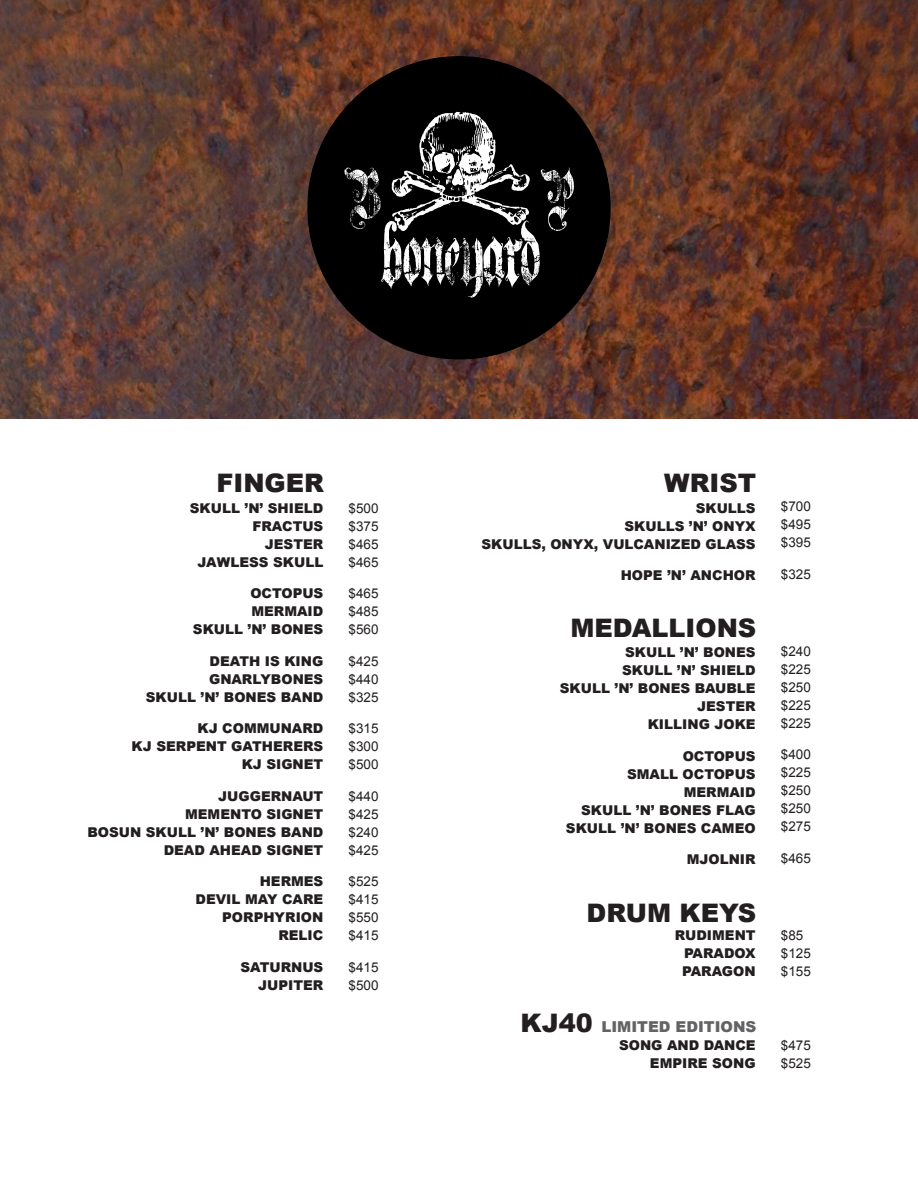
<style>
.page{position:relative;width:918px;height:1188px;background:#fff}
.page>*{position:absolute;margin:0;border:0;box-sizing:border-box;transform-origin:0 0}
.t1{font:161.7px "Pirates Two";color:#fff}
.t2{font:89.55px "A Gothique Time";color:#fff}
.t3{font:66.6px "A Gothique Time";color:#fff}
.t4{font:900 25.5px "Arial";color:#231f20}
.t5{font:900 15px "Arial";color:#636366}
.t6{font:900 13.5px/18px "Arial";color:#231f20;text-align:right}
.t7{font:13.5px/18px "Arial";color:#231f20}
.s1{font-size:25.5px;color:#231f20}
</style>
<div class="page">
<img style="left:0;top:0;width:918px;height:418px">
<div style="left:308px;top:57px;width:302px;height:302px;background:#000;border-radius:50%"></div>
<p class="t1" style="left:387px;top:86px;width:148px">v</p>
<p class="t3" style="left:547px;top:166px;width:30px">P</p>
<p class="t3" style="left:349px;top:166px;width:34px">B</p>
<p class="t2" style="left:382px;top:213px;width:160px">boneyard</p>
<p class="t4" style="left:216px;top:465px;width:109px">FINGER</p>
<p class="t6" style="left:190px;top:498px;width:135px">SKULL ’N’ SHIELD<br>FRACTUS<br>JESTER<br>JAWLESS SKULL</p>
<p class="t6" style="left:193px;top:584px;width:132px">OCTOPUS<br>MERMAID<br>SKULL ’N’ BONES</p>
<p class="t6" style="left:146px;top:651px;width:179px">DEATH IS KING<br>GNARLYBONES<br>SKULL ’N’ BONES BAND</p>
<p class="t6" style="left:132px;top:719px;width:193px">KJ COMMUNARD<br>KJ SERPENT GATHERERS<br>KJ SIGNET</p>
<p class="t6" style="left:87px;top:786px;width:238px">JUGGERNAUT<br>MEMENTO SIGNET<br>BOSUN SKULL ’N’ BONES BAND<br>DEAD AHEAD SIGNET</p>
<p class="t6" style="left:196px;top:872px;width:129px">HERMES<br>DEVIL MAY CARE<br>PORPHYRION<br>RELIC</p>
<p class="t6" style="left:240px;top:957px;width:85px">SATURNUS<br>JUPITER</p>
<p class="t7" style="left:349px;top:499px;width:32px">$500</p>
<p class="t7" style="left:349px;top:517px;width:32px">$375</p>
<p class="t7" style="left:349px;top:535px;width:32px">$465</p>
<p class="t7" style="left:349px;top:553px;width:32px">$465</p>
<p class="t7" style="left:349px;top:585px;width:32px">$465</p>
<p class="t7" style="left:349px;top:603px;width:32px">$485</p>
<p class="t7" style="left:349px;top:621px;width:32px">$560</p>
<p class="t7" style="left:349px;top:652px;width:32px">$425</p>
<p class="t7" style="left:349px;top:670px;width:32px">$440</p>
<p class="t7" style="left:349px;top:688px;width:32px">$325</p>
<p class="t7" style="left:349px;top:720px;width:32px">$315</p>
<p class="t7" style="left:349px;top:738px;width:32px">$300</p>
<p class="t7" style="left:349px;top:756px;width:32px">$500</p>
<p class="t7" style="left:349px;top:787px;width:32px">$440</p>
<p class="t7" style="left:349px;top:805px;width:32px">$425</p>
<p class="t7" style="left:349px;top:823px;width:32px">$240</p>
<p class="t7" style="left:349px;top:841px;width:32px">$425</p>
<p class="t7" style="left:349px;top:873px;width:32px">$525</p>
<p class="t7" style="left:349px;top:891px;width:32px">$415</p>
<p class="t7" style="left:349px;top:909px;width:32px">$550</p>
<p class="t7" style="left:349px;top:927px;width:32px">$415</p>
<p class="t7" style="left:349px;top:958px;width:32px">$415</p>
<p class="t7" style="left:349px;top:976px;width:32px">$500</p>
<p class="t4" style="left:664px;top:465px;width:94px">WRIST</p>
<p class="t6" style="left:696px;top:498px;width:61px">SKULLS</p>
<p class="t6" style="left:624px;top:516px;width:133px">SKULLS ’N’ ONYX</p>
<p class="t6" style="left:481px;top:534px;width:276px">SKULLS, ONYX, VULCANIZED GLASS</p>
<p class="t6" style="left:621px;top:566px;width:136px">HOPE ’N’ ANCHOR</p>
<p class="t4" style="left:571px;top:609px;width:187px">MEDALLIONS</p>
<p class="t6" style="left:625px;top:643px;width:132px">SKULL ’N’ BONES</p>
<p class="t6" style="left:560px;top:661px;width:197px">SKULL ’N’ SHIELD<br>SKULL ’N’ BONES BAUBLE</p>
<p class="t6" style="left:648px;top:697px;width:109px">JESTER<br>KILLING JOKE</p>
<p class="t6" style="left:566px;top:747px;width:191px">OCTOPUS<br>SMALL OCTOPUS<br>MERMAID<br>SKULL ’N’ BONES FLAG<br>SKULL ’N’ BONES CAMEO</p>
<p class="t6" style="left:687px;top:850px;width:70px">MJOLNIR</p>
<p class="t4" style="left:587px;top:894px;width:171px">DRUM KEYS</p>
<p class="t6" style="left:682px;top:926px;width:75px;text-align:justify;text-indent:-7px">RUDIMENT PARADOX PARAGON</p>
<p class="t5" style="left:521px;top:1016px;width:237px"><span class="s1">KJ40</span> LIMITED EDITIONS</p>
<p class="t6" style="left:619px;top:1036px;width:138px">SONG AND DANCE<br>EMPIRE SONG</p>
<p class="t7" style="left:781px;top:497px;width:32px">$700</p>
<p class="t7" style="left:781px;top:515px;width:32px">$495</p>
<p class="t7" style="left:781px;top:533px;width:32px">$395</p>
<p class="t7" style="left:781px;top:565px;width:32px">$325</p>
<p class="t7" style="left:781px;top:642px;width:32px">$240</p>
<p class="t7" style="left:781px;top:660px;width:32px">$225</p>
<p class="t7" style="left:781px;top:678px;width:32px;text-align:justify">$250 $225 $225</p>
<p class="t7" style="left:781px;top:746px;width:32px">$400 $225</p>
<p class="t7" style="left:781px;top:782px;width:32px">$250</p>
<p class="t7" style="left:781px;top:800px;width:32px">$250 $275</p>
<p class="t7" style="left:781px;top:849px;width:32px">$465</p>
<p class="t7" style="left:781px;top:927px;width:24px">$85</p>
<p class="t7" style="left:781px;top:945px;width:32px">$125</p>
<p class="t7" style="left:781px;top:963px;width:32px">$155</p>
<p class="t7" style="left:781px;top:1037px;width:32px">$475</p>
<p class="t7" style="left:781px;top:1055px;width:32px">$525</p>
</div>
